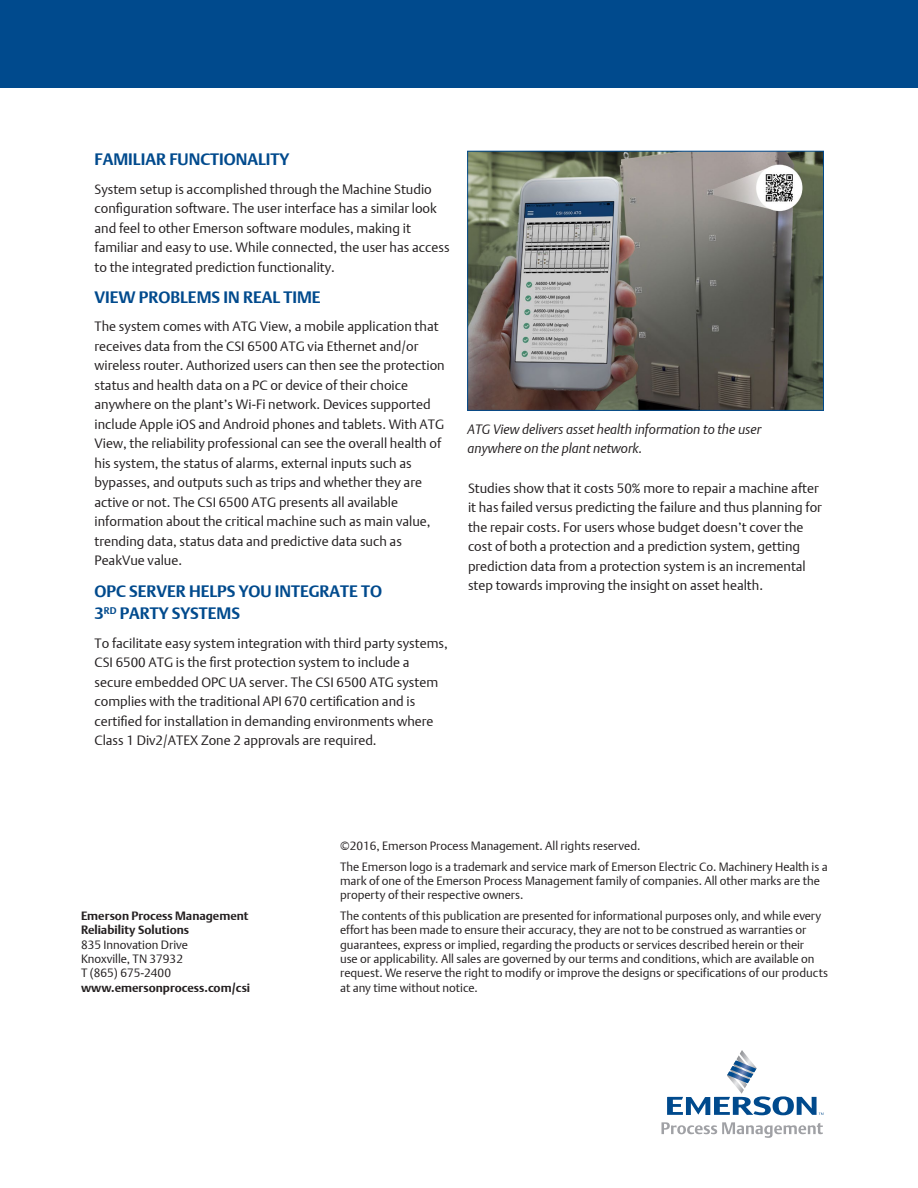
<style>
.page{position:relative;width:918px;height:1188px;background:#fff}
.page>*{position:absolute;margin:0;border:0;box-sizing:border-box;transform-origin:0 0}
.Subhead_2{font:700 16.5px/22.5px "DTL Argo T";color:#004a8d}
.Data_Sheet_Body_-_20{font:13.5px/19.5px "DTL Argo T Light";color:#231f20}
.Data_Sheet_Body_-_20-2{font:italic 13.5px/19.5px "DTL Argo T Light";color:#231f20}
.t1{font:12px/14.4px "DTL Argo T Light";color:#231f20}
.t2{font:700 12px/14.4px "DTL Argo T";color:#231f20}
</style>
<div class="page">
<svg style="left:667px;top:1050px;width:156px;height:65px"></svg>
<svg style="left:662px;top:1122px;width:161px;height:16px"></svg>
<div style="left:0;top:0;width:918px;height:87px;background:#004a8d"></div>
<img style="left:469px;top:153px;width:353px;height:256px">
<div style="left:467px;top:151px;width:357px;height:260px;border:1px solid #004a8d"></div>
<p class="Subhead_2" style="left:94px;top:148px;width:196px">FAMILIAR FUNCTIONALITY</p>
<p class="Data_Sheet_Body_-_20" style="left:94px;top:179px;width:357px">System setup is accomplished through the Machine Studio configuration software. The user interface has a similar look and feel to other Emerson software modules, making it familiar and easy to use. While connected, the user has access to the integrated prediction functionality.</p>
<p class="Subhead_2" style="left:94px;top:286px;width:228px">VIEW PROBLEMS IN REAL TIME</p>
<p class="Data_Sheet_Body_-_20" style="left:94px;top:317px;width:352px">The system comes with ATG View, a mobile application that receives data from the CSI 6500 ATG via Ethernet and/or wireless router. Authorized users can then see the protection status and health data on a PC or device of their choice anywhere on the plant’s Wi-Fi network. Devices supported include Apple iOS and Android phones and tablets. With ATG View, the reliability professional can see the overall health of his system, the status of alarms, external inputs such as bypasses, and outputs such as trips and whether they are active or not. The CSI 6500 ATG presents all available information about the critical machine such as main value, trending data, status data and predictive data such as PeakVue value.</p>
<p class="Subhead_2" style="left:94px;top:580px;width:289px">OPC SERVER HELPS YOU INTEGRATE TO<br>3<sup>RD</sup> PARTY SYSTEMS</p>
<p class="Data_Sheet_Body_-_20" style="left:94px;top:633px;width:355px">To facilitate easy system integration with third party systems, CSI 6500 ATG is the first protection system to include a secure embedded OPC UA server. The CSI 6500 ATG system complies with the traditional API 670 certification and is certified for installation in demanding environments where Class 1 Div2/ATEX Zone 2 approvals are required.</p>
<p class="Data_Sheet_Body_-_20-2" style="left:468px;top:419px;width:295px">ATG View delivers asset health information to the user anywhere on the plant network.</p>
<p class="Data_Sheet_Body_-_20" style="left:468px;top:478px;width:356px">Studies show that it costs 50% more to repair a machine after it has failed versus predicting the failure and thus planning for the repair costs. For users whose budget doesn’t cover the cost of both a protection and a prediction system, getting prediction data from a protection system is an incremental step towards improving the insight on asset health.</p>
<p class="t2" style="left:81px;top:908px;width:169px">Emerson Process Management<br>Reliability Solutions</p>
<p class="t1" style="left:81px;top:937px;width:109px">835 Innovation Drive<br>Knoxville, TN 37932<br>T (865) 675-2400</p>
<p class="t2" style="left:81px;top:980px;width:171px">www.emersonprocess.com/csi</p>
<p class="t1" style="left:340px;top:836px;width:489px;line-height:20.4px">©2016, Emerson Process Management. All rights reserved.<br>The Emerson logo is a trademark and service mark of Emerson Electric Co. Machinery Health is a</p>
<p class="t1" style="left:340px;top:873px;width:481px">mark of one of the Emerson Process Management family of companies. All other marks are the property of their respective owners.</p>
<p class="t1" style="left:340px;top:908px;width:489px">The contents of this publication are presented for informational purposes only, and while every effort has been made to ensure their accuracy, they are not to be construed as warranties or guarantees, express or implied, regarding the products or services described herein or their<br>use or applicability. All sales are governed by our terms and conditions, which are available on request. We reserve the right to modify or improve the designs or specifications of our products at any time without notice.</p>
</div>
